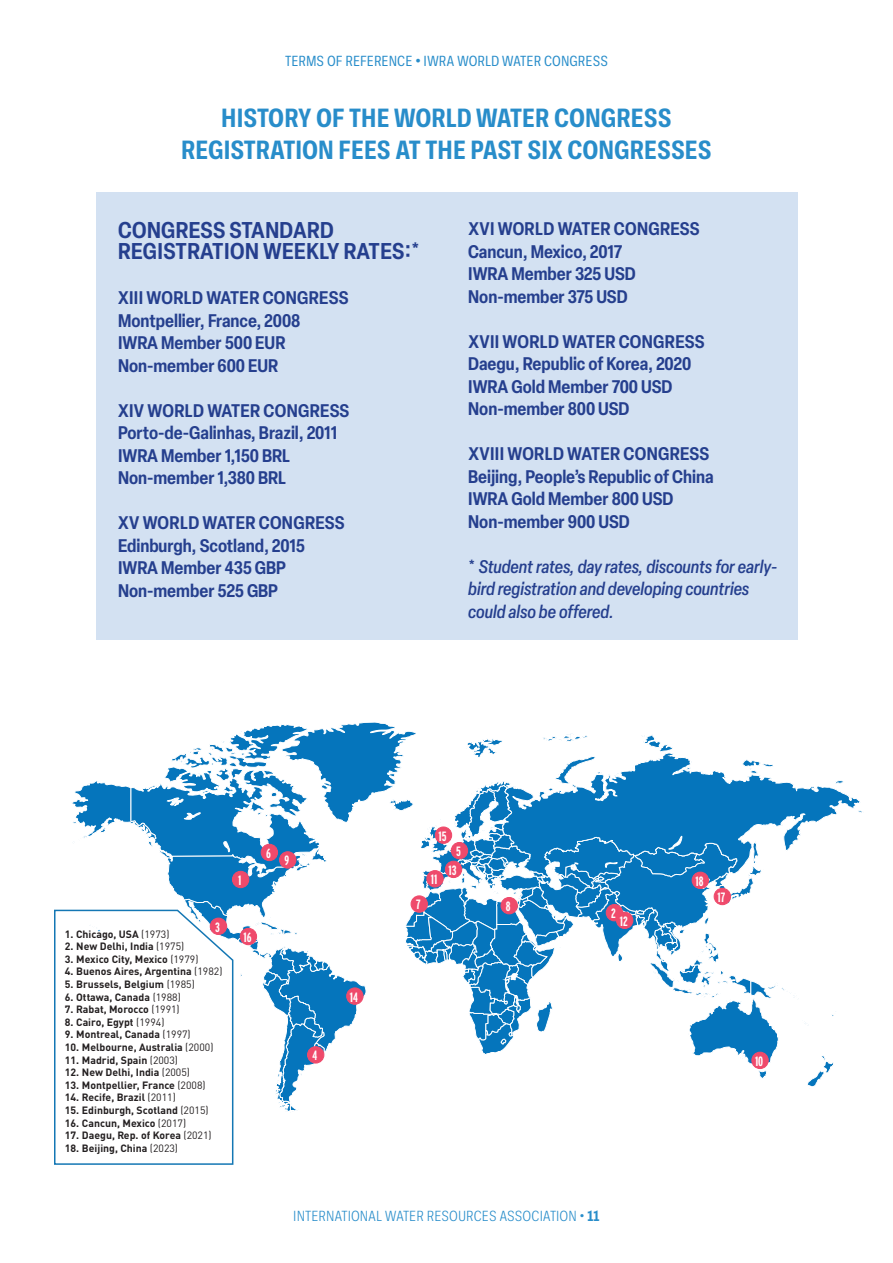
<style>
.page{position:relative;width:893px;height:1263px;background:#fff}
.page>*{position:absolute;margin:0;border:0;box-sizing:border-box;transform-origin:0 0}
.t1{font:700 27px/32.4px "Ballinger Condensed";color:#288dca;text-align:center}
.t2{font:600 condensed 22.5px/21px "Elza";letter-spacing:.02em;color:#253f8e}
.t3{font:600 condensed 18px/22.5px "Elza";color:#253f8e}
.t4{font:italic 500 condensed 18px/22.5px "Elza";color:#253f8e}
.t5{font:300 15px "Ballinger Condensed";color:#288dca}
.t6{font:15px "Ballinger Condensed";color:#288dca}
.t7{font:700 13.5px "Interstate Compressed";color:#fff}
.t8{font:700 10.5px "DIN Pro";color:#231f20}
.s1{font-weight:700}
.s2{font-weight:600;font-style:normal}
.s3{font-weight:400}
.s4{font-weight:500}
</style>
<div class="page">
<div style="left:96px;top:192px;width:701px;height:448px;background:#d3e1f2"></div>
<svg style="left:837px;top:780px;width:24px;height:33px"></svg>
<svg style="left:72px;top:722px;width:765px;height:390px"></svg>
<div style="left:232px;top:871px;width:17px;height:17px;background:#ef4a6b;border-radius:50%"></div>
<div style="left:232px;top:871px;width:17px;height:17px;border:1px solid #ef4a6b;border-radius:50%"></div>
<div style="left:606px;top:904px;width:17px;height:17px;background:#ef4a6b;border-radius:50%"></div>
<div style="left:606px;top:904px;width:17px;height:17px;border:1px solid #ef4a6b;border-radius:50%"></div>
<div style="left:308px;top:1047px;width:16px;height:16px;background:#ef4a6b;border-radius:50%"></div>
<div style="left:307px;top:1046px;width:17px;height:17px;border:1px solid #ef4a6b;border-radius:50%"></div>
<div style="left:451px;top:842px;width:17px;height:17px;background:#ef4a6b;border-radius:50%"></div>
<div style="left:451px;top:842px;width:17px;height:17px;border:1px solid #ef4a6b;border-radius:50%"></div>
<div style="left:261px;top:844px;width:17px;height:17px;background:#ef4a6b;border-radius:50%"></div>
<div style="left:261px;top:844px;width:17px;height:17px;border:1px solid #ef4a6b;border-radius:50%"></div>
<div style="left:411px;top:896px;width:16px;height:16px;background:#ef4a6b;border-radius:50%"></div>
<div style="left:411px;top:895px;width:17px;height:18px;border:1px solid #ef4a6b;border-radius:50%"></div>
<div style="left:501px;top:897px;width:16px;height:17px;background:#ef4a6b;border-radius:50%"></div>
<div style="left:500px;top:897px;width:18px;height:17px;border:1px solid #ef4a6b;border-radius:50%"></div>
<div style="left:280px;top:852px;width:16px;height:16px;background:#ef4a6b;border-radius:50%"></div>
<div style="left:279px;top:851px;width:17px;height:18px;border:1px solid #ef4a6b;border-radius:50%"></div>
<div style="left:752px;top:1052px;width:16px;height:16px;background:#ef4a6b;border-radius:50%"></div>
<div style="left:751px;top:1052px;width:18px;height:17px;border:1px solid #ef4a6b;border-radius:50%"></div>
<div style="left:427px;top:870px;width:16px;height:17px;background:#ef4a6b;border-radius:50%"></div>
<div style="left:426px;top:870px;width:18px;height:17px;border:1px solid #ef4a6b;border-radius:50%"></div>
<div style="left:616px;top:912px;width:17px;height:16px;background:#ef4a6b;border-radius:50%"></div>
<div style="left:616px;top:912px;width:17px;height:17px;border:1px solid #ef4a6b;border-radius:50%"></div>
<div style="left:445px;top:861px;width:17px;height:16px;background:#ef4a6b;border-radius:50%"></div>
<div style="left:445px;top:861px;width:17px;height:17px;border:1px solid #ef4a6b;border-radius:50%"></div>
<div style="left:347px;top:988px;width:16px;height:16px;background:#ef4a6b;border-radius:50%"></div>
<div style="left:346px;top:987px;width:18px;height:18px;border:1px solid #ef4a6b;border-radius:50%"></div>
<div style="left:435px;top:827px;width:17px;height:16px;background:#ef4a6b;border-radius:50%"></div>
<div style="left:435px;top:826px;width:17px;height:18px;border:1px solid #ef4a6b;border-radius:50%"></div>
<div style="left:240px;top:928px;width:17px;height:17px;background:#ef4a6b;border-radius:50%"></div>
<div style="left:240px;top:928px;width:17px;height:17px;border:1px solid #ef4a6b;border-radius:50%"></div>
<div style="left:714px;top:888px;width:16px;height:17px;background:#ef4a6b;border-radius:50%"></div>
<div style="left:714px;top:888px;width:17px;height:17px;border:1px solid #ef4a6b;border-radius:50%"></div>
<div style="left:692px;top:872px;width:16px;height:16px;background:#ef4a6b;border-radius:50%"></div>
<div style="left:692px;top:872px;width:17px;height:17px;border:1px solid #ef4a6b;border-radius:50%"></div>
<svg style="left:54px;top:909px;width:180px;height:256px"></svg>
<p class="t6" style="left:285px;top:53px;width:324px">TERMS OF REFERENCE <span class="s1">•</span> IWRA WORLD WATER CONGRESS</p>
<h1 class="t1" style="left:181px;top:101px;width:532px">HISTORY OF THE WORLD WATER CONGRESS<br>REGISTRATION FEES AT THE PAST SIX CONGRESSES</h1>
<p class="t2" style="left:118px;top:219px;width:304px">CONGRESS STANDARD<br>REGISTRATION WEEKLY RATES:*</p>
<p class="t3" style="left:118px;top:286px;width:232px">XIII WORLD WATER CONGRESS<br>Montpellier, France, 2008<br>IWRA Member 500 EUR<br>Non-member 600 EUR</p>
<p class="t3" style="left:118px;top:398px;width:233px">XIV WORLD WATER CONGRESS<br>Porto-de-Galinhas, Brazil, 2011<br>IWRA Member 1,150 BRL<br>Non-member 1,380 BRL</p>
<p class="t3" style="left:118px;top:511px;width:228px">XV WORLD WATER CONGRESS<br>Edinburgh, Scotland, 2015<br>IWRA Member 435 GBP<br>Non-member 525 GBP</p>
<p class="t3" style="left:468px;top:217px;width:233px">XVI WORLD WATER CONGRESS<br>Cancun, Mexico, 2017<br>IWRA Member 325 USD<br>Non-member 375 USD</p>
<p class="t3" style="left:468px;top:330px;width:238px">XVII WORLD WATER CONGRESS<br>Daegu, Republic of Korea, 2020<br>IWRA Gold Member 700 USD<br>Non-member 800 USD</p>
<p class="t3" style="left:468px;top:442px;width:247px">XVIII WORLD WATER CONGRESS<br>Beijing, People’s Republic of China<br>IWRA Gold Member 800 USD<br>Non-member 900 USD</p>
<p class="t4" style="left:468px;top:555px;width:311px"><span class="s2">*</span> Student rates, day rates, discounts for early&shy;bird registration and developing countries could also be offered.</p>
<p class="t7" style="left:438px;top:828px;width:10px">15</p>
<p class="t7" style="left:215px;top:919px;width:6px">3</p>
<p class="t8" style="left:65px;top:925px;width:106px">1. Chicago, USA <span class="s3">(1973)</span></p>
<p class="t8" style="left:65px;top:937px;width:121px">2. New Delhi, India <span class="s3">(1975)</span></p>
<p class="t8" style="left:65px;top:950px;width:135px">3. Mexico City, Mexico <span class="s3">(1979)</span></p>
<p class="t8" style="left:65px;top:963px;width:159px">4. Buenos Aires, Argentina <span class="s3">(1982)</span></p>
<p class="t8" style="left:65px;top:975px;width:131px">5. Brussels, Belgium <span class="s3">(1985)</span></p>
<p class="t8" style="left:65px;top:988px;width:117px">6. Ottawa, Canada <span class="s3">(1988)</span></p>
<p class="t8" style="left:65px;top:1000px;width:116px">7. Rabat, Morocco <span class="s3">(1991)</span></p>
<p class="t8" style="left:65px;top:1013px;width:101px">8. Cairo, Egypt <span class="s3">(1994)</span></p>
<p class="t8" style="left:65px;top:1026px;width:127px">9. Montreal, Canada <span class="s3">(1997)</span></p>
<p class="t8" style="left:65px;top:1038px;width:150px">10. Melbourne, Australia <span class="s3">(2000)</span></p>
<p class="t8" style="left:65px;top:1051px;width:115px">11. Madrid, Spain <span class="s3">(2003)</span></p>
<p class="t8" style="left:65px;top:1063px;width:127px">12. New Delhi, India <span class="s3">(2005)</span></p>
<p class="t8" style="left:65px;top:1076px;width:142px">13. Montpellier, France <span class="s3">(2008)</span></p>
<p class="t8" style="left:65px;top:1089px;width:112px">14. Recife, Brazil <span class="s3">(2011)</span></p>
<p class="t8" style="left:65px;top:1101px;width:145px">15. Edinburgh, Scotland <span class="s3">(2015)</span></p>
<p class="t8" style="left:65px;top:1114px;width:123px">16. Cancun, Mexico <span class="s3">(2017)</span></p>
<p class="t8" style="left:65px;top:1126px;width:148px">17. Daegu, Rep. of Korea <span class="s3">(2021)</span></p>
<p class="t8" style="left:65px;top:1139px;width:115px">18. Beijing, China <span class="s3">(2023)</span></p>
<p class="t7" style="left:238px;top:873px;width:5px">1</p>
<p class="t7" style="left:243px;top:930px;width:10px">16</p>
<p class="t7" style="left:266px;top:846px;width:6px">6</p>
<p class="t7" style="left:456px;top:844px;width:6px">5</p>
<p class="t7" style="left:284px;top:853px;width:6px">9</p>
<p class="t7" style="left:449px;top:862px;width:10px">13</p>
<p class="t7" style="left:431px;top:872px;width:8px">11</p>
<p class="t7" style="left:416px;top:897px;width:6px">7</p>
<p class="t7" style="left:506px;top:899px;width:6px">8</p>
<p class="t7" style="left:312px;top:1048px;width:6px">4</p>
<p class="t7" style="left:350px;top:989px;width:9px">14</p>
<p class="t7" style="left:611px;top:906px;width:6px">2</p>
<p class="t7" style="left:620px;top:913px;width:9px">12</p>
<p class="t5" style="left:293px;top:1208px;width:308px">INTERNATIONAL WATER RESOURCES ASSOCIATION <span class="s4">•</span> <span class="s1">11</span></p>
<p class="t7" style="left:695px;top:873px;width:10px">18</p>
<p class="t7" style="left:717px;top:890px;width:9px">17</p>
<p class="t7" style="left:755px;top:1053px;width:10px">10</p>
</div>
